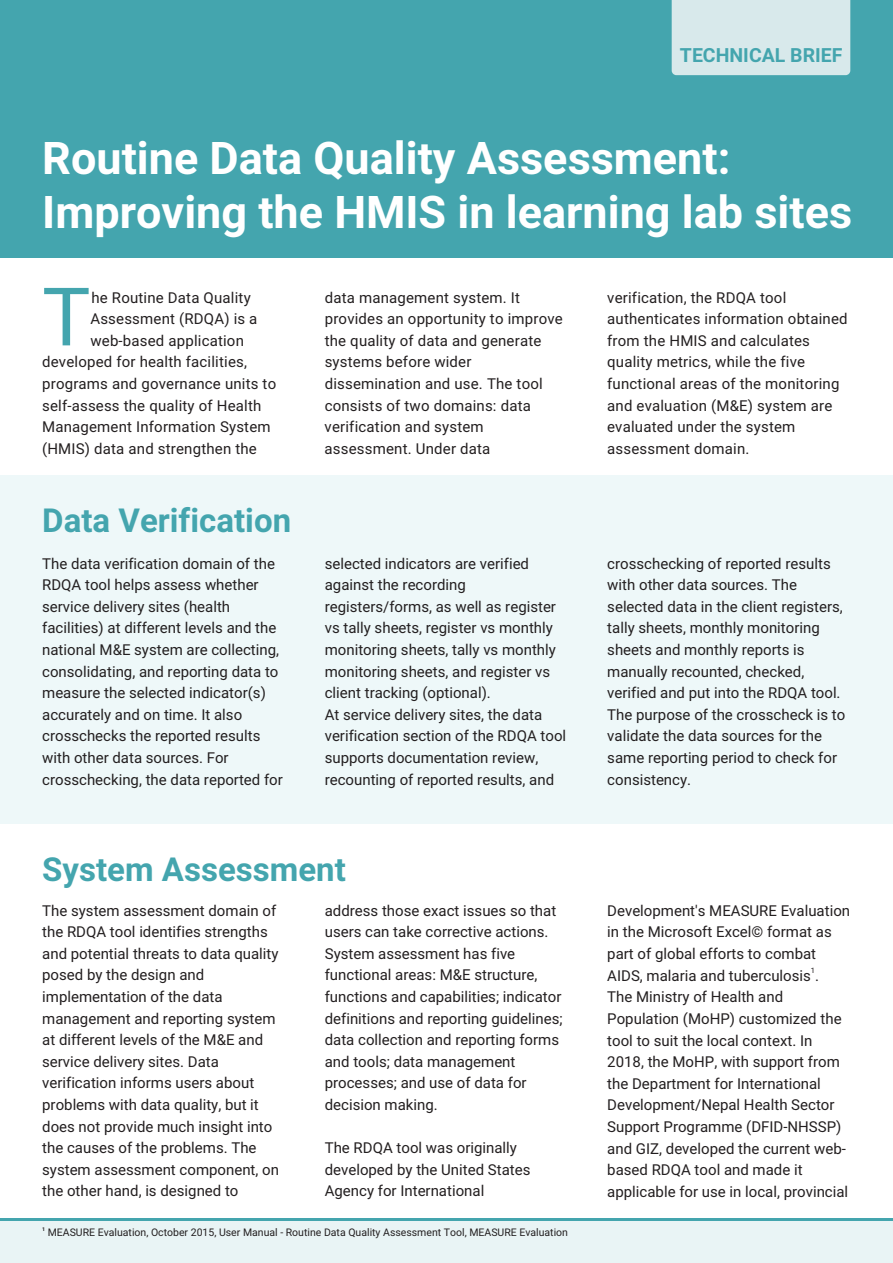
<style>
.page{position:relative;width:893px;height:1263px;background:#fff}
.page>*{position:absolute;margin:0;border:0;box-sizing:border-box;transform-origin:0 0}
.t1{font:80.85px "Roboto";color:#44a5ae}
.t2{font:700 45px/54px "Roboto";color:#fff}
.t3{font:700 33px "Roboto";color:#44a5ae}
.t4{font:700 19.5px "Roboto";color:#44a5ae}
.t5{font:15px "Roboto";color:#231f20}
.t6{font:10.5px "Roboto";color:#231f20}
.t7{font:7.5px "Roboto";color:#231f20}
.t8{font:700 5.25px "Roboto";color:#231f20}
</style>
<div class="page">
<div style="left:0;top:475px;width:893px;height:348px;background:#eef8f9"></div>
<div style="left:0;top:1218px;width:893px;height:45px;background:#e9f4f5"></div>
<div style="left:0;top:0;width:893px;height:257px;background:#44a5ae"></div>
<hr style="left:0;top:1218px;width:893px;height:2px;background:#44a5ae">
<div style="left:672px;top:0;width:178px;height:75px;background:#d8e9eb"></div>
<h3 class="t4" style="left:680px;top:47px;width:164px">TECHNICAL BRIEF</h3>
<h2 class="t2" style="left:42px;top:136px;width:811px">Routine Data Quality Assessment:<br>Improving the HMIS in learning lab sites</h2>
<h1 class="t1" style="left:42px;top:285px;width:50px">T</h1>
<p class="t5" style="left:91px;top:291px;width:161px">he Routine Data Quality</p>
<p class="t5" style="left:325px;top:291px;width:197px">data management system. It</p>
<p class="t5" style="left:607px;top:291px;width:181px">verification, the RDQA tool</p>
<p class="t5" style="left:90px;top:313px;width:169px">Assessment (RDQA) is a</p>
<p class="t5" style="left:325px;top:313px;width:240px">provides an opportunity to improve</p>
<p class="t5" style="left:607px;top:313px;width:242px">authenticates information obtained</p>
<p class="t5" style="left:90px;top:334px;width:155px">web-based application</p>
<p class="t5" style="left:325px;top:334px;width:218px">the quality of data and generate</p>
<p class="t5" style="left:607px;top:334px;width:204px">from the HMIS and calculates</p>
<p class="t5" style="left:42px;top:356px;width:206px">developed for health facilities,</p>
<p class="t5" style="left:325px;top:356px;width:148px">systems before wider</p>
<p class="t5" style="left:607px;top:356px;width:199px">quality metrics, while the five</p>
<p class="t5" style="left:42px;top:378px;width:236px">programs and governance units to</p>
<p class="t5" style="left:325px;top:378px;width:220px">dissemination and use. The tool</p>
<p class="t5" style="left:607px;top:378px;width:234px">functional areas of the monitoring</p>
<p class="t5" style="left:42px;top:399px;width:221px">self-assess the quality of Health</p>
<p class="t5" style="left:325px;top:399px;width:208px">consists of two domains: data</p>
<p class="t5" style="left:607px;top:399px;width:227px">and evaluation (M&amp;E) system are</p>
<p class="t5" style="left:42px;top:421px;width:230px">Management Information System</p>
<p class="t5" style="left:325px;top:421px;width:161px">verification and system</p>
<p class="t5" style="left:607px;top:421px;width:190px">evaluated under the system</p>
<p class="t5" style="left:42px;top:442px;width:216px">(HMIS) data and strengthen the</p>
<p class="t5" style="left:325px;top:442px;width:167px">assessment. Under data</p>
<p class="t5" style="left:607px;top:442px;width:144px">assessment domain.</p>
<h3 class="t3" style="left:42px;top:507px;width:250px">Data Verification</h3>
<p class="t5" style="left:42px;top:557px;width:234px">The data verification domain of the</p>
<p class="t5" style="left:325px;top:557px;width:206px">selected indicators are verified</p>
<p class="t5" style="left:607px;top:557px;width:225px">crosschecking of reported results</p>
<p class="t5" style="left:42px;top:579px;width:218px">RDQA tool helps assess whether</p>
<p class="t5" style="left:325px;top:579px;width:143px">against the recording</p>
<p class="t5" style="left:607px;top:579px;width:191px">with other data sources. The</p>
<p class="t5" style="left:42px;top:600px;width:190px">service delivery sites (health</p>
<p class="t5" style="left:325px;top:600px;width:233px">registers/forms, as well as register</p>
<p class="t5" style="left:607px;top:600px;width:237px">selected data in the client registers,</p>
<p class="t5" style="left:42px;top:622px;width:236px">facilities) at different levels and the</p>
<p class="t5" style="left:325px;top:622px;width:230px">vs tally sheets, register vs monthly</p>
<p class="t5" style="left:607px;top:622px;width:214px">tally sheets, monthly monitoring</p>
<p class="t5" style="left:42px;top:644px;width:238px">national M&amp;E system are collecting,</p>
<p class="t5" style="left:325px;top:644px;width:233px">monitoring sheets, tally vs monthly</p>
<p class="t5" style="left:607px;top:644px;width:199px">sheets and monthly reports is</p>
<p class="t5" style="left:42px;top:665px;width:238px">consolidating, and reporting data to</p>
<p class="t5" style="left:325px;top:665px;width:227px">monitoring sheets, and register vs</p>
<p class="t5" style="left:607px;top:665px;width:198px">manually recounted, checked,</p>
<p class="t5" style="left:42px;top:687px;width:225px">measure the selected indicator(s)</p>
<p class="t5" style="left:325px;top:687px;width:168px">client tracking (optional).</p>
<p class="t5" style="left:607px;top:687px;width:235px">verified and put into the RDQA tool.</p>
<p class="t5" style="left:42px;top:708px;width:201px">accurately and on time. It also</p>
<p class="t5" style="left:325px;top:708px;width:219px">At service delivery sites, the data</p>
<p class="t5" style="left:607px;top:708px;width:240px">The purpose of the crosscheck is to</p>
<p class="t5" style="left:42px;top:730px;width:220px">crosschecks the reported results</p>
<p class="t5" style="left:325px;top:730px;width:243px">verification section of the RDQA tool</p>
<p class="t5" style="left:607px;top:730px;width:216px">validate the data sources for the</p>
<p class="t5" style="left:42px;top:752px;width:188px">with other data sources. For</p>
<p class="t5" style="left:325px;top:752px;width:215px">supports documentation review,</p>
<p class="t5" style="left:607px;top:752px;width:231px">same reporting period to check for</p>
<p class="t5" style="left:42px;top:773px;width:242px">crosschecking, the data reported for</p>
<p class="t5" style="left:325px;top:773px;width:231px">recounting of reported results, and</p>
<p class="t5" style="left:607px;top:773px;width:85px">consistency.</p>
<h3 class="t3" style="left:42px;top:856px;width:305px">System Assessment</h3>
<p class="t5" style="left:42px;top:904px;width:235px">The system assessment domain of</p>
<p class="t5" style="left:325px;top:904px;width:233px">address those exact issues so that</p>
<p class="t5" style="left:607px;top:904px;width:244px">Development's MEASURE Evaluation</p>
<p class="t5" style="left:42px;top:926px;width:227px">the RDQA tool identifies strengths</p>
<p class="t5" style="left:325px;top:926px;width:225px">users can take corrective actions.</p>
<p class="t5" style="left:607px;top:926px;width:226px">in the Microsoft Excel© format as</p>
<p class="t5" style="left:42px;top:947px;width:238px">and potential threats to data quality</p>
<p class="t5" style="left:325px;top:947px;width:192px">System assessment has five</p>
<p class="t5" style="left:607px;top:947px;width:210px">part of global efforts to combat</p>
<p class="t7" style="left:811px;top:968px;width:6px">1</p>
<p class="t5" style="left:42px;top:969px;width:164px">posed by the design and</p>
<p class="t5" style="left:325px;top:969px;width:214px">functional areas: M&amp;E structure,</p>
<p class="t5" style="left:607px;top:969px;width:213px">AIDS, malaria and tuberculosis .</p>
<p class="t5" style="left:42px;top:991px;width:182px">implementation of the data</p>
<p class="t5" style="left:325px;top:991px;width:238px">functions and capabilities; indicator</p>
<p class="t5" style="left:607px;top:991px;width:177px">The Ministry of Health and</p>
<p class="t5" style="left:42px;top:1012px;width:235px">management and reporting system</p>
<p class="t5" style="left:325px;top:1012px;width:239px">definitions and reporting guidelines;</p>
<p class="t5" style="left:607px;top:1013px;width:236px">Population (MoHP) customized the</p>
<p class="t5" style="left:42px;top:1034px;width:222px">at different levels of the M&amp;E and</p>
<p class="t5" style="left:325px;top:1034px;width:236px">data collection and reporting forms</p>
<p class="t5" style="left:607px;top:1034px;width:207px">tool to suit the local context. In</p>
<p class="t5" style="left:42px;top:1055px;width:178px">service delivery sites. Data</p>
<p class="t5" style="left:325px;top:1055px;width:192px">and tools; data management</p>
<p class="t5" style="left:607px;top:1056px;width:234px">2018, the MoHP, with support from</p>
<p class="t5" style="left:42px;top:1077px;width:214px">verification informs users about</p>
<p class="t5" style="left:325px;top:1077px;width:203px">processes; and use of data for</p>
<p class="t5" style="left:607px;top:1077px;width:215px">the Department for International</p>
<p class="t5" style="left:42px;top:1099px;width:218px">problems with data quality, but it</p>
<p class="t5" style="left:325px;top:1099px;width:115px">decision making.</p>
<p class="t5" style="left:607px;top:1099px;width:229px">Development/Nepal Health Sector</p>
<p class="t5" style="left:42px;top:1120px;width:232px">does not provide much insight into</p>
<p class="t5" style="left:607px;top:1121px;width:236px">Support Programme (DFID-NHSSP)</p>
<p class="t5" style="left:42px;top:1142px;width:216px">the causes of the problems. The</p>
<p class="t5" style="left:325px;top:1142px;width:194px">The RDQA tool was originally</p>
<p class="t5" style="left:607px;top:1142px;width:240px">and GIZ, developed the current web-</p>
<p class="t5" style="left:42px;top:1163px;width:238px">system assessment component, on</p>
<p class="t5" style="left:325px;top:1163px;width:207px">developed by the United States</p>
<p class="t5" style="left:607px;top:1164px;width:197px">based RDQA tool and made it</p>
<p class="t5" style="left:42px;top:1185px;width:198px">the other hand, is designed to</p>
<p class="t5" style="left:325px;top:1185px;width:161px">Agency for International</p>
<p class="t5" style="left:607px;top:1185px;width:242px">applicable for use in local, provincial</p>
<p class="t8" style="left:42px;top:1227px;width:5px">1</p>
<p class="t6" style="left:48px;top:1228px;width:522px">MEASURE Evaluation, October 2015, User Manual - Routine Data Quality Assessment Tool, MEASURE Evaluation</p>
</div>
